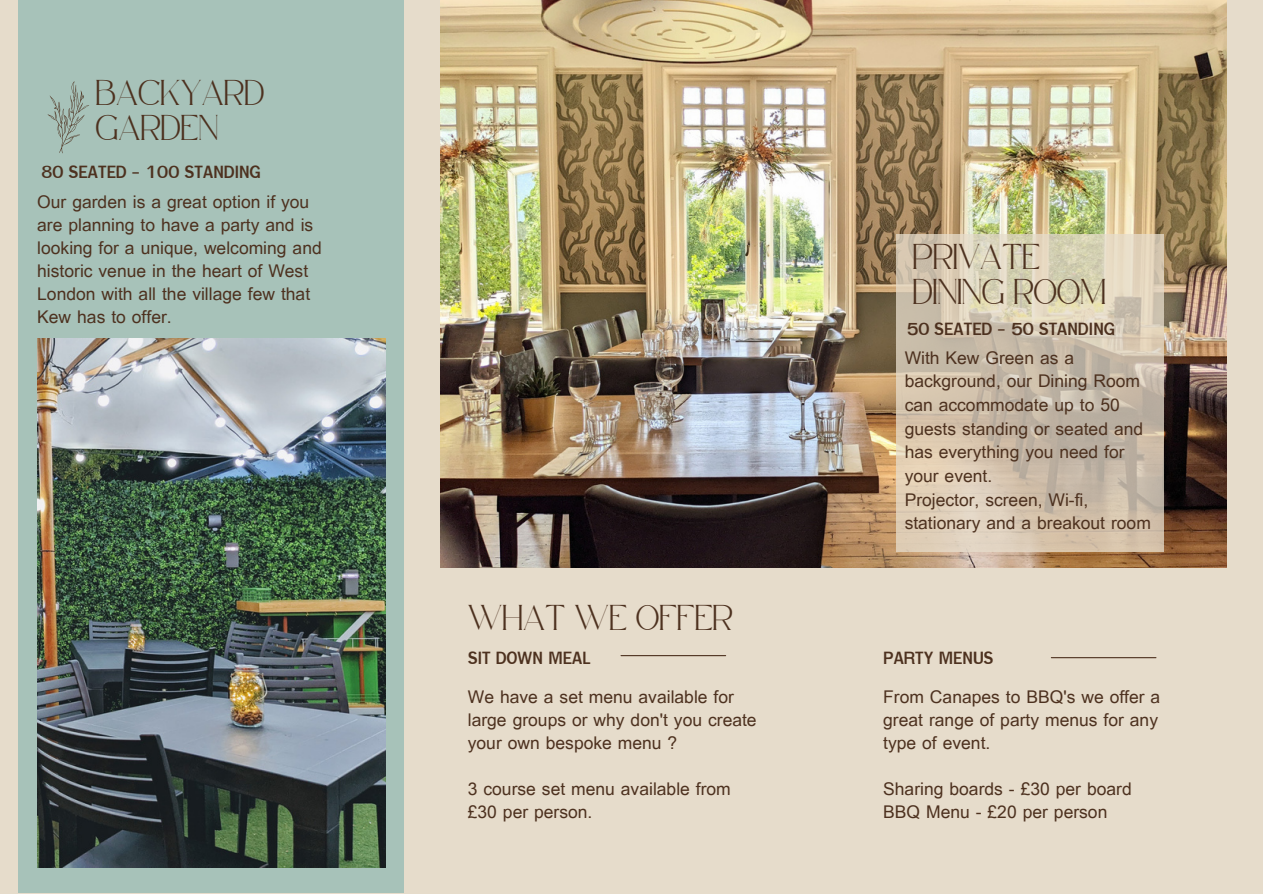
<style>
.page{position:relative;width:1263px;height:894px;background:#fff}
.page>*{position:absolute;margin:0;border:0;box-sizing:border-box;transform-origin:0 0}
.t1{font:17.55px/23px "Garuda";color:#4d311f}
.t2{font:700 17.55px "Garuda";letter-spacing:-.035em;color:#4d311f}
.t3{font:17.55px/35px "Safira March";color:#4d311f}
</style>
<div class="page">
<div style="left:0;top:0;width:1263px;height:893px;background:#e6dccb"></div>
<div style="left:19px;top:0;width:385px;height:892px;background:#a7c2b9"></div>
<hr style="left:621px;top:655px;width:105px;height:1px;background:#4d311f">
<hr style="left:1051px;top:657px;width:105px;height:1px;background:#4d311f">
<svg style="left:48px;top:81px;width:41px;height:72px"></svg>
<img style="left:441px;top:0;width:786px;height:567px">
<svg style="left:896px;top:234px;width:268px;height:317px"></svg>
<img style="left:37px;top:338px;width:349px;height:528px">
<p class="t3" style="left:96px;top:82px;width:170px">BACKYARD<br>GARDEN</p>
<p class="t2" style="left:40px;top:162px;width:222px">80 SEATED - 100 STANDING</p>
<p class="t1" style="left:37px;top:190px;width:286px">Our garden is a great option if you are planning to have a party and is looking for a unique, welcoming and historic venue in the heart of West<br>London with all the village few that<br>Kew has to offer.</p>
<p class="t3" style="left:913px;top:246px;width:195px">PRIVATE<br>DINING ROOM</p>
<p class="t2" style="left:906px;top:318px;width:211px">50 SEATED - 50 STANDING</p>
<p class="t3" style="left:468px;top:605px;width:267px">WHAT WE OFFER</p>
<p class="t1" style="left:905px;top:346px;width:248px;line-height:23.5px">With Kew Green as a background, our Dining Room can accommodate up to 50 guests standing or seated and has everything you need for your event.<br>Projector, screen, Wi-fi, stationary and a breakout room</p>
<p class="t2" style="left:468px;top:647px;width:124px">SIT DOWN MEAL</p>
<p class="t2" style="left:883px;top:647px;width:112px">PARTY MENUS</p>
<p class="t1" style="left:468px;top:685px;width:290px">We have a set menu available for large groups or why don't you create your own bespoke menu ?</p>
<p class="t1" style="left:468px;top:777px;width:265px">3 course set menu available from £30 per person.</p>
<p class="t1" style="left:883px;top:685px;width:279px">From Canapes to BBQ's we offer a great range of party menus for any type of event.</p>
<p class="t1" style="left:883px;top:777px;width:250px">Sharing boards - £30 per board<br>BBQ Menu - £20 per person</p>
</div>
